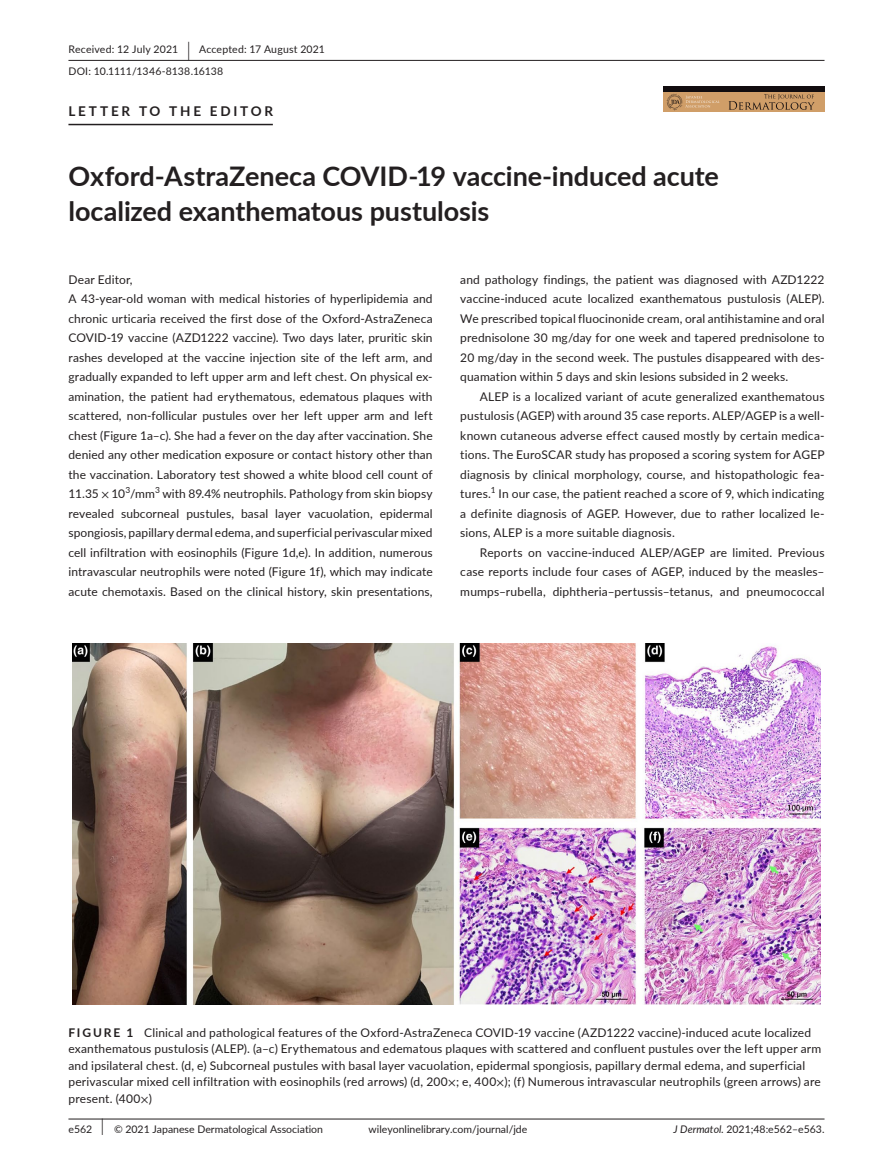
<style>
.page{position:relative;width:893px;height:1174px;background:#fff}
.page>*{position:absolute;margin:0;border:0;box-sizing:border-box;transform-origin:0 0}
.t1{font:700 27px/34.5px "Lato";color:#231f20}
.t2{font:700 13.5px "Lato";letter-spacing:.21em;color:#231f20}
.t3{font:12px/19.5px "Lato";letter-spacing:.01em;color:#231f20;text-align:justify}
.t4{font:10.5px/21.8px "Lato";color:#231f20}
.t5{font:8.4px "Lato";color:#231f20}
.s1{font-size:19.65px}
.s2{font-family:"STIX"}
.s3{font-weight:700}
.s4{font-size:17.4px}
.s5{font-style:italic}
</style>
<div class="page">
<hr style="left:68px;top:1118px;width:756px;height:1px;background:#231f20">
<div style="left:663px;top:86px;width:161px;height:26px;background:#d09e68"></div>
<svg style="left:728px;top:94px;width:87px;height:16px"></svg>
<div style="left:663px;top:86px;width:161px;height:6px;background:#120d0f"></div>
<svg style="left:667px;top:94px;width:53px;height:16px"></svg>
<hr style="left:68px;top:60px;width:756px;height:1px;background:#231f20">
<hr style="left:68px;top:124px;width:205px;height:1px;background:#231f20">
<img style="left:72px;top:643px;width:749px;height:361px">
<p class="t4" style="left:68px;top:38px;width:258px">Received: 12 July 2021 <span class="s1">|</span> Accepted: 17 August 2021<br>DOI: 10.1111/1346-8138.16138</p>
<p class="t2" style="left:68px;top:101px;width:206px">LETTER TO THE EDITOR</p>
<h1 class="t1" style="left:68px;top:158px;width:652px">Oxford-AstraZeneca COVID-19 vaccine-induced acute localized exanthematous pustulosis</h1>
<p class="t3" style="left:68px;top:269px;width:366px;text-align:left">Dear Editor,<br>A 43-year-old woman with medical histories of hyperlipidemia and chronic urticaria received the first dose of the Oxford-AstraZeneca COVID-19 vaccine (AZD1222 vaccine). Two days later, pruritic skin rashes developed at the vaccine injection site of the left arm, and gradually expanded to left upper arm and left chest. On physical ex&shy;amination, the patient had erythematous, edematous plaques with scattered, non-follicular pustules over her left upper arm and left chest (Figure 1a–c). She had a fever on the day after vaccination. She denied any other medication exposure or contact history other than the vaccination. Laboratory test showed a white blood cell count of 11.35 <span class="s2">×</span> 10 /mm</p>
<p class="t5" style="left:125px;top:484px;width:6px">3</p>
<p class="t5" style="left:155px;top:484px;width:6px">3</p>
<p class="t3" style="left:68px;top:483px;width:366px;text-indent:94px">with 89.4% neutrophils. Pathology from skin biopsy revealed subcorneal pustules, basal layer vacuolation, epidermal spongiosis, papillary dermal edema, and superficial perivascular mixed cell infiltration with eosinophils (Figure 1d,e). In addition, numerous intravascular neutrophils were noted (Figure 1f), which may indicate acute chemotaxis. Based on the clinical history, skin presentations,</p>
<p class="t3" style="left:460px;top:269px;width:366px">and pathology findings, the patient was diagnosed with AZD1222 vaccine-induced acute localized exanthematous pustulosis (ALEP).<br>We prescribed topical fluocinonide cream, oral antihistamine and oral prednisolone 30 mg/day for one week and tapered prednisolone to 20 mg/day in the second week. The pustules disappeared with des&shy;quamation within 5 days and skin lesions subsided in 2 weeks.</p>
<p class="t3" style="left:460px;top:386px;width:366px;text-indent:20px">ALEP is a localized variant of acute generalized exanthematous pustulosis (AGEP) with around 35 case reports. ALEP/AGEP is a well&shy;known cutaneous adverse effect caused mostly by certain medica&shy;tions. The EuroSCAR study has proposed a scoring system for AGEP diagnosis by clinical morphology, course, and histopathologic fea&shy;tures.</p>
<p class="t5" style="left:491px;top:484px;width:6px">1</p>
<p class="t3" style="left:460px;top:483px;width:366px;text-indent:38px">In our case, the patient reached a score of 9, which indicating a definite diagnosis of AGEP. However, due to rather localized le&shy;sions, ALEP is a more suitable diagnosis.</p>
<p class="t3" style="left:460px;top:542px;width:366px;text-indent:20px">Reports on vaccine-induced ALEP/AGEP are limited. Previous case reports include four cases of AGEP, induced by the measles– mumps–rubella, diphtheria–pertussis–tetanus, and pneumococcal</p>
<p class="t3" style="left:68px;top:1023px;width:754px;line-height:16.5px;text-align:left"><span class="s3">FIGURE 1</span> Clinical and pathological features of the Oxford-AstraZeneca COVID-19 vaccine (AZD1222 vaccine)-induced acute localized exanthematous pustulosis (ALEP). (a–c) Erythematous and edematous plaques with scattered and confluent pustules over the left upper arm and ipsilateral chest. (d, e) Subcorneal pustules with basal layer vacuolation, epidermal spongiosis, papillary dermal edema, and superficial perivascular mixed cell infiltration with eosinophils (red arrows) (d, 200<span class="s2">×</span>; e, 400<span class="s2">×</span>); (f) Numerous intravascular neutrophils (green arrows) are</p>
<p class="t4" style="left:68px;top:1117px;width:256px">e562 <span class="s4">|</span> © 2021 Japanese Dermatological Association</p>
<p class="t4" style="left:369px;top:1117px;width:160px">wileyonlinelibrary.com/journal/jde</p>
<p class="t4" style="left:674px;top:1117px;width:152px"><span class="s5">J Dermatol.</span> 2021;48:e562–e563.</p>
</div>
